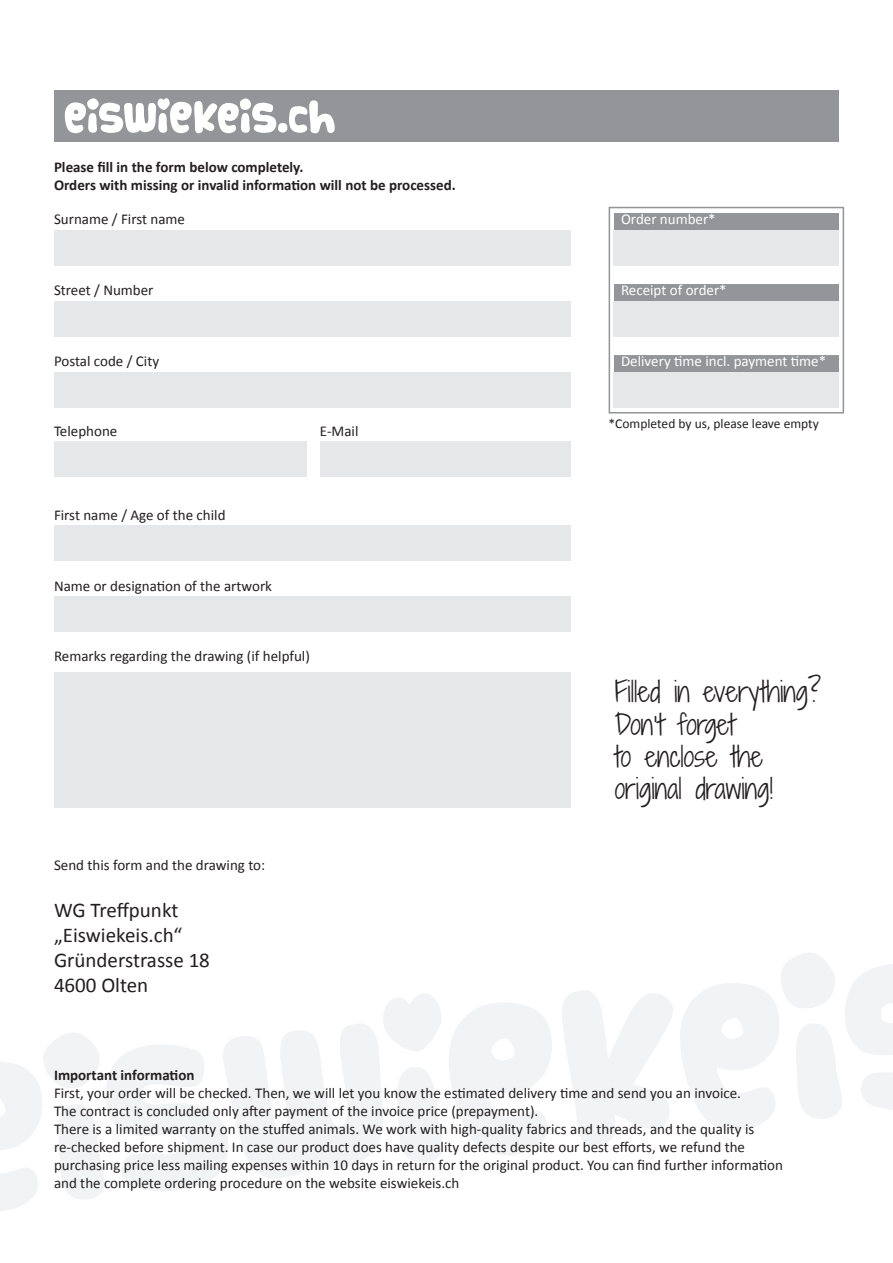
<style>
.page{position:relative;width:893px;height:1263px;background:#fff}
.page>*{position:absolute;margin:0;border:0;box-sizing:border-box;transform-origin:0 0}
.t1{font:300 27px/32.4px "Shadows Into";color:#231f20}
.t2{font:21px/25.2px "Calibri";color:#231f20}
.t3{font:15px/18px "Calibri";color:#231f20}
.t4{font:700 15px/18px "Calibri";color:#231f20}
.t5{font:15px "Calibri";color:#fff}
.t6{font:13.5px "Calibri";color:#231f20}
</style>
<div class="page">
<div style="left:609px;top:207px;width:235px;height:206px;border:2px solid #939598"></div>
<div style="left:614px;top:213px;width:225px;height:52px;background:#939598"></div>
<div style="left:614px;top:284px;width:225px;height:52px;background:#939598"></div>
<div style="left:614px;top:355px;width:225px;height:52px;background:#939598"></div>
<div style="left:54px;top:90px;width:785px;height:52px;background:#939598"></div>
<svg style="left:0;top:994px;width:552px;height:217px"></svg>
<svg style="left:562px;top:953px;width:331px;height:193px"></svg>
<svg style="left:65px;top:98px;width:270px;height:35px"></svg>
<div style="left:54px;top:301px;width:517px;height:35px;background:#e6e7e9"></div>
<div style="left:54px;top:372px;width:517px;height:35px;background:#e6e7e9"></div>
<div style="left:320px;top:442px;width:251px;height:35px;background:#e6e7e9"></div>
<div style="left:54px;top:525px;width:517px;height:35px;background:#e6e7e9"></div>
<div style="left:54px;top:596px;width:517px;height:35px;background:#e6e7e9"></div>
<div style="left:54px;top:672px;width:517px;height:135px;background:#e6e7e9"></div>
<div style="left:54px;top:230px;width:517px;height:35px;background:#e6e7e9"></div>
<div style="left:614px;top:230px;width:225px;height:35px;background:#e6e7e9"></div>
<div style="left:614px;top:301px;width:225px;height:35px;background:#e6e7e9"></div>
<div style="left:614px;top:372px;width:225px;height:35px;background:#e6e7e9"></div>
<div style="left:54px;top:442px;width:252px;height:35px;background:#e6e7e9"></div>
<p class="t4" style="left:54px;top:157px;width:403px">Please fill in the form below completely.<br>Orders with missing or invalid information will not be processed.</p>
<p class="t3" style="left:54px;top:210px;width:133px">Surname / First name</p>
<p class="t3" style="left:54px;top:281px;width:101px">Street / Number</p>
<p class="t3" style="left:54px;top:352px;width:107px">Postal code / City</p>
<p class="t3" style="left:54px;top:421px;width:65px">Telephone</p>
<p class="t3" style="left:320px;top:421px;width:40px">E-Mail</p>
<p class="t3" style="left:54px;top:505px;width:173px">First name / Age of the child</p>
<p class="t3" style="left:54px;top:576px;width:220px">Name or designation of the artwork</p>
<p class="t3" style="left:54px;top:647px;width:257px">Remarks regarding the drawing (if helpful)</p>
<p class="t3" style="left:54px;top:855px;width:213px">Send this form and the drawing to:</p>
<h2 class="t2" style="left:54px;top:896px;width:157px">WG Treffpunkt „Eiswiekeis.ch“<br>Gründerstrasse 18<br>4600 Olten</h2>
<p class="t5" style="left:621px;top:210px;width:96px">Order number*</p>
<p class="t5" style="left:621px;top:281px;width:107px">Receipt of order*</p>
<p class="t5" style="left:621px;top:352px;width:207px">Delivery time incl. payment time*</p>
<p class="t6" style="left:609px;top:415px;width:212px">*Completed by us, please leave empty</p>
<h1 class="t1" style="left:615px;top:675px;width:208px">Filled in everything?<br>Don’t forget<br>to enclose the original drawing!</h1>
<p class="t4" style="left:54px;top:1065px;width:142px">Important information</p>
<p class="t3" style="left:54px;top:1083px;width:730px">First, your order will be checked. Then, we will let you know the estimated delivery time and send you an invoice.<br>The contract is concluded only after payment of the invoice price (prepayment).<br>There is a limited warranty on the stuffed animals. We work with high-quality fabrics and threads, and the quality is re-checked before shipment. In case our product does have quality defects despite our best efforts, we refund the purchasing price less mailing expenses within 10 days in return for the original product. You can find further information and the complete ordering procedure on the website eiswiekeis.ch</p>
</div>
